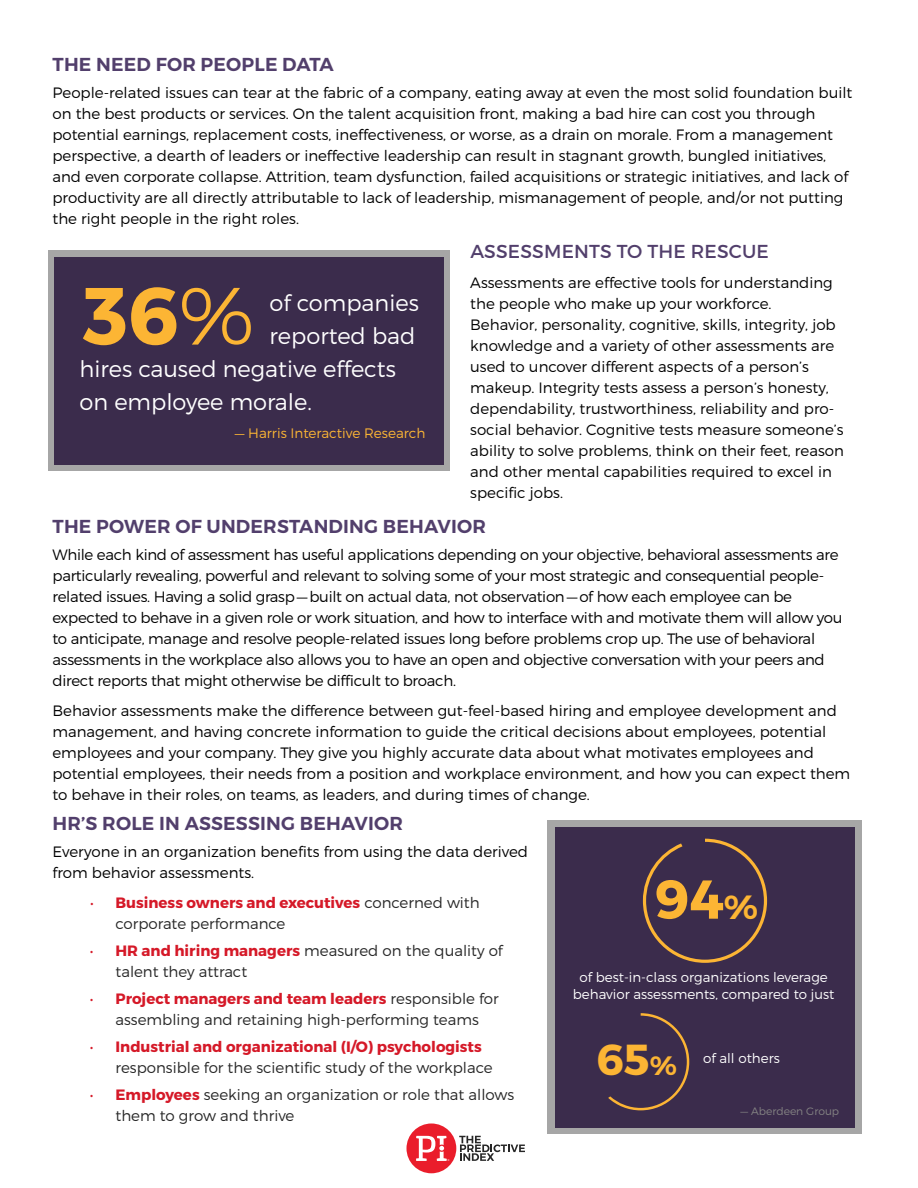
<style>
.page{position:relative;width:918px;height:1188px;background:#fff}
.page>*{position:absolute;margin:0;border:0;box-sizing:border-box;transform-origin:0 0}
.t1{font:700 81px "Montserrat";color:#fcb534}
.t2{font:700 54.6px "Montserrat";color:#fcb534}
.t3{font:700 43.35px "Montserrat";color:#fcb534}
.t4{font:300 22.65px "Montserrat";color:#fff}
.t5{font:600 18.75px "Montserrat";letter-spacing:.01em;color:#523f6c}
.t6{font:18.75px "Montserrat";letter-spacing:.01em;color:#523f6c}
.t7{font:300 15px/21px "Montserrat";color:#000}
.t8{font:300 15px/21px "Montserrat";letter-spacing:-.02em;color:#000}
.t9{font:300 15px/21px "Montserrat";color:#262626}
.t10{font:300 13.65px "Montserrat";color:#fcb534}
.t11{font:300 13.35px/16px "Montserrat";color:#fff;text-align:center}
.t12{font:300 10.8px "Montserrat";color:#848383}
.s1{color:#d51928}
.s2{font-weight:700;color:#d51928}
.s3{font-weight:300}
.s4{font-size:33.6px}
.s5{font-size:26.55px}
</style>
<div class="page">
<div style="left:48px;top:250px;width:402px;height:221px;background:#a6a6a6"></div>
<div style="left:54px;top:258px;width:390px;height:207px;background:#3b2c4c"></div>
<div style="left:548px;top:820px;width:314px;height:314px;background:#a6a6a6"></div>
<div style="left:555px;top:827px;width:300px;height:301px;background:#3b2c4c"></div>
<svg style="left:643px;top:839px;width:124px;height:124px"></svg>
<svg style="left:608px;top:1013px;width:81px;height:97px"></svg>
<div style="left:406px;top:1124px;width:50px;height:49px;background:#ea1d2b;border-radius:50%"></div>
<svg style="left:459px;top:1136px;width:66px;height:25px"></svg>
<svg style="left:416px;top:1136px;width:33px;height:25px"></svg>
<p class="t5" style="left:53px;top:52px;width:283px">THE NEED FOR PEOPLE DATA</p>
<p class="t7" style="left:52px;top:82px;width:801px">People-related issues can tear at the fabric of a company, eating away at even the most solid foundation built on the best products or services. On the talent acquisition front, making a bad hire can cost you through potential earnings, replacement costs, ineffectiveness, or worse, as a drain on morale. From a management perspective, a dearth of leaders or ineffective leadership can result in stagnant growth, bungled initiatives, and even corporate collapse. Attrition, team dysfunction, failed acquisitions or strategic initiatives, and lack of productivity are all directly attributable to lack of leadership, mismanagement of people, and/or not putting the right people in the right roles.</p>
<p class="t6" style="left:470px;top:240px;width:300px">ASSESSMENTS TO THE RESCUE</p>
<p class="t7" style="left:470px;top:272px;width:375px">Assessments are effective tools for understanding the people who make up your workforce.<br>Behavior, personality, cognitive, skills, integrity, job knowledge and a variety of other assessments are used to uncover different aspects of a person’s makeup. Integrity tests assess a person’s honesty, dependability, trustworthiness, reliability and pro&shy;social behavior. Cognitive tests measure someone’s ability to solve problems, think on their feet, reason and other mental capabilities required to excel in specific jobs.</p>
<p class="t5" style="left:53px;top:514px;width:435px">THE POWER OF UNDERSTANDING BEHAVIOR</p>
<p class="t8" style="left:52px;top:544px;width:792px">While each kind of assessment has useful applications depending on your objective, behavioral assessments are particularly revealing, powerful and relevant to solving some of your most strategic and consequential people&shy;related issues. Having a solid grasp—built on actual data, not observation—of how each employee can be expected to behave in a given role or work situation, and how to interface with and motivate them will allow you to anticipate, manage and resolve people-related issues long before problems crop up. The use of behavioral assessments in the workplace also allows you to have an open and objective conversation with your peers and direct reports that might otherwise be difficult to broach.</p>
<p class="t7" style="left:52px;top:700px;width:799px">Behavior assessments make the difference between gut-feel-based hiring and employee development and management, and having concrete information to guide the critical decisions about employees, potential employees and your company. They give you highly accurate data about what motivates employees and potential employees, their needs from a position and workplace environment, and how you can expect them to behave in their roles, on teams, as leaders, and during times of change.</p>
<p class="t5" style="left:53px;top:811px;width:352px">HR’S ROLE IN ASSESSING BEHAVIOR</p>
<p class="t7" style="left:52px;top:841px;width:477px">Everyone in an organization benefits from using the data derived from behavior assessments.</p>
<p class="t9" style="left:115px;top:892px;width:366px;text-indent:-25px"><span class="s1">•</span> <span class="s2">Business owners and executives</span> concerned with corporate performance</p>
<p class="t9" style="left:115px;top:940px;width:389px;text-indent:-25px"><span class="s1">•</span> <span class="s2">HR and hiring managers</span> measured on the quality of talent they attract</p>
<p class="t9" style="left:90px;top:988px;width:410px;text-align:center"><span class="s1">•</span> <span class="s2">Project managers and team leaders</span> responsible for assembling and retaining high-performing teams</p>
<p class="t9" style="left:115px;top:1036px;width:379px;text-indent:-26px"><span class="s1">•</span> <span class="s2">Industrial and organizational (I/O) psychologists </span>responsible for the scientific study of the workplace</p>
<p class="t9" style="left:115px;top:1084px;width:400px;text-indent:-26px"><span class="s1">•</span> <span class="s2">Employees</span> seeking an organization or role that allows them to grow and thrive</p>
<h1 class="t1" style="left:83px;top:266px;width:173px">36<span class="s3">%</span></h1>
<h3 class="t4" style="left:270px;top:290px;width:151px">of companies</h3>
<h3 class="t4" style="left:270px;top:323px;width:147px">reported bad</h3>
<h3 class="t4" style="left:79px;top:355px;width:318px">hires caused negative effects</h3>
<h3 class="t4" style="left:79px;top:388px;width:234px">on employee morale.</h3>
<p class="t10" style="left:235px;top:425px;width:192px">— Harris Interactive Research</p>
<h2 class="t2" style="left:655px;top:865px;width:105px">94<span class="s4">%</span></h2>
<p class="t11" style="left:573px;top:969px;width:263px">of best-in-class organizations leverage behavior assessments, compared to just</p>
<h3 class="t3" style="left:597px;top:1033px;width:82px">65<span class="s5">%</span></h3>
<p class="t11" style="left:703px;top:1050px;width:78px">of all others</p>
<p class="t12" style="left:740px;top:1105px;width:100px">— Aberdeen Group</p>
</div>
